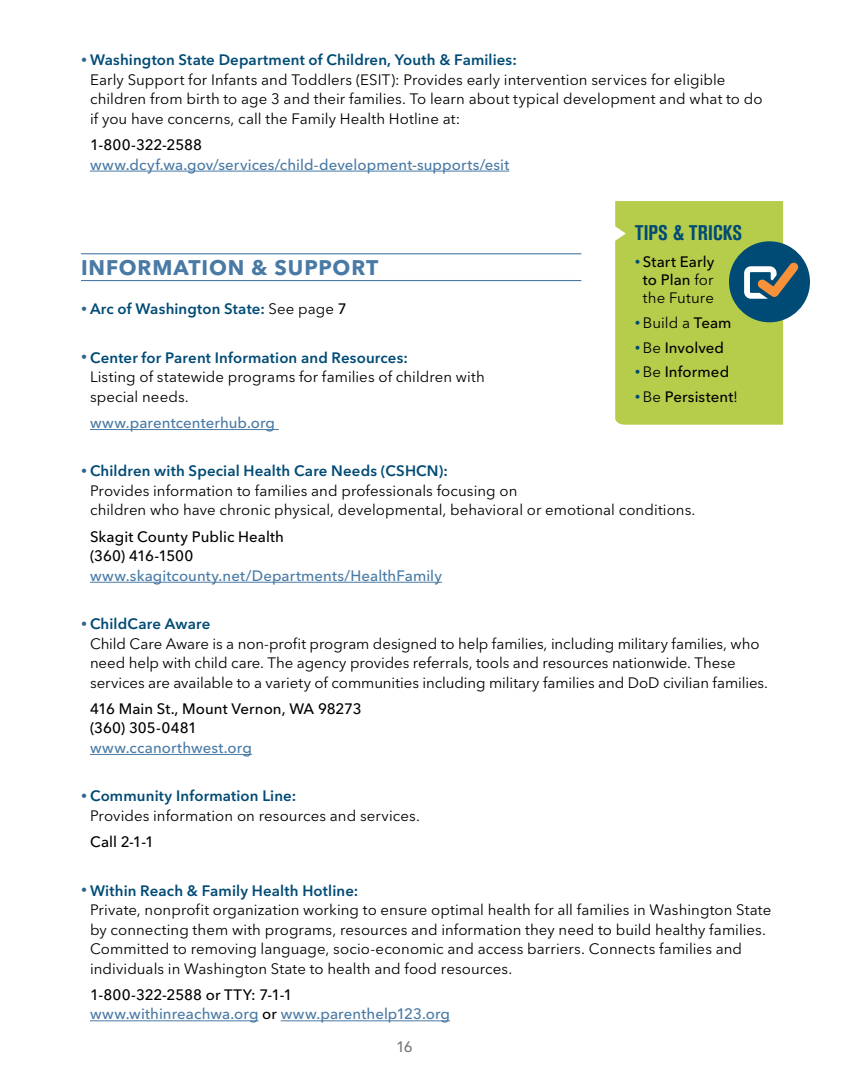
<style>
.page{position:relative;width:864px;height:1080px;background:#fff}
.page>*{position:absolute;margin:0;border:0;box-sizing:border-box;transform-origin:0 0}
.t1{font:700 21px "Avenir Next LT Pro";letter-spacing:.04em;color:#497aa5}
.t2{font:700 condensed 21px "Akzidenz Grotesk BE";letter-spacing:.01em;color:#004b75}
.t3{font:15px/19.5px "Avenir Next LT Pro";letter-spacing:.005em;color:#000}
.t4{font:500 15px/19.5px "Avenir Next LT Pro";letter-spacing:.005em;color:#497aa5}
.t5{font:500 15px/19.5px "Avenir Next LT Pro";letter-spacing:.005em;color:#000}
.t6{font:600 15px "Avenir Next LT Pro";letter-spacing:.01em;color:#004b75}
.t7{font:500 15px "Avenir Next LT Pro";color:#77787b}
.s1{font-weight:500;font-size:12px;color:#2f648b}
.s2{font-weight:600;color:#004b75}
.s3{font-family:"Akzidenz Grotesk BE";font-stretch:condensed;color:#004b75}
.s4{font-weight:400}
.s5{font-family:"Akzidenz Grotesk BE";font-weight:500;font-stretch:condensed;color:#004b75}
.s6{font-weight:500}
.s7{font-weight:400;color:#000}
.s8{font-weight:500;color:#000}
.s9{color:#000}
</style>
<div class="page">
<hr style="left:90px;top:171px;width:419px;height:1px;background:#497aa5">
<hr style="left:81px;top:253px;width:500px;height:1px;background:#497aa5">
<hr style="left:81px;top:280px;width:500px;height:1px;background:#497aa5">
<hr style="left:90px;top:429px;width:189px;height:1px;background:#497aa5">
<hr style="left:90px;top:582px;width:352px;height:1px;background:#497aa5">
<hr style="left:90px;top:754px;width:162px;height:1px;background:#497aa5">
<hr style="left:90px;top:1020px;width:169px;height:1px;background:#497aa5">
<hr style="left:281px;top:1020px;width:169px;height:1px;background:#497aa5">
<div style="left:615px;top:201px;width:168px;height:224px;background:#b6cc4b"></div>
<div style="left:729px;top:241px;width:81px;height:81px;background:#004b75;border-radius:50%"></div>
<svg style="left:744px;top:262px;width:55px;height:37px"></svg>
<p class="t3" style="left:90px;top:50px;width:674px;text-indent:-9px"><span class="s1">•</span> <span class="s2">Washington State Department of Children, Youth &amp; Families:<br></span>Early Support for Infants and Toddlers (ESIT): Provides early intervention services for eligible children from birth to age 3 and their families. To learn about typical development and what to do if you have concerns, call the Family Health Hotline at:</p>
<p class="t5" style="left:90px;top:135px;width:114px">1-800-322-2588</p>
<p class="t4" style="left:90px;top:155px;width:421px">www.dcyf.wa.gov/services/child-development-supports/esit</p>
<h1 class="t2" style="left:635px;top:221px;width:109px">TIPS &amp; TRICKS</h1>
<p class="t5" style="left:635px;top:253px;width:81px;line-height:18px;text-align:center"><span class="s3">•</span> Start Early to Plan <span class="s4">for the Future</span></p>
<p class="t3" style="left:635px;top:313px;width:98px"><span class="s5">•</span> Build a <span class="s6">Team</span></p>
<p class="t5" style="left:635px;top:338px;width:91px"><span class="s3">•</span> <span class="s4">Be</span> Involved</p>
<p class="t5" style="left:635px;top:362px;width:96px"><span class="s3">•</span> <span class="s4">Be</span> Informed</p>
<p class="t5" style="left:635px;top:387px;width:105px"><span class="s3">•</span> <span class="s4">Be</span> Persistent<span class="s4">!</span></p>
<h1 class="t1" style="left:81px;top:254px;width:299px">INFORMATION &amp; SUPPORT</h1>
<p class="t6" style="left:81px;top:300px;width:267px"><span class="s1">•</span> Arc of Washington State: <span class="s7">See page</span> <span class="s8">7</span></p>
<p class="t3" style="left:90px;top:348px;width:396px;text-indent:-9px"><span class="s1">•</span> <span class="s2">Center for Parent Information and Resources:<br></span>Listing of statewide programs for families of children with special needs.</p>
<p class="t4" style="left:90px;top:413px;width:187px">www.parentcenterhub.org</p>
<p class="t3" style="left:90px;top:462px;width:607px;text-indent:-9px"><span class="s1">•</span> <span class="s2">Children with Special Health Care Needs (CSHCN):<br></span>Provides information to families and professionals focusing on<br>children who have chronic physical, developmental, behavioral or emotional conditions.</p>
<p class="t5" style="left:90px;top:527px;width:196px">Skagit County Public Health (360) 416-1500</p>
<p class="t4" style="left:90px;top:566px;width:353px">www.skagitcounty.net/Departments/HealthFamily</p>
<p class="t3" style="left:90px;top:614px;width:680px;text-indent:-9px"><span class="s1">•</span> <span class="s2">ChildCare Aware<br></span>Child Care Aware is a non-profit program designed to help families, including military families, who need help with child care. The agency provides referrals, tools and resources nationwide. These services are available to a variety of communities including military families and DoD civilian families.</p>
<p class="t5" style="left:90px;top:699px;width:273px">416 Main St., Mount Vernon, WA 98273 (360) 305-0481</p>
<p class="t4" style="left:90px;top:738px;width:163px">www.ccanorthwest.org</p>
<p class="t3" style="left:90px;top:786px;width:332px;text-indent:-9px"><span class="s1">•</span> <span class="s2">Community Information Line:<br></span>Provides information on resources and services.</p>
<p class="t5" style="left:90px;top:832px;width:66px">Call 2-1-1</p>
<p class="t3" style="left:90px;top:881px;width:683px;text-indent:-9px"><span class="s1">•</span> <span class="s2">Within Reach &amp; Family Health Hotline:<br></span>Private, nonprofit organization working to ensure optimal health for all families in Washington State by connecting them with programs, resources and information they need to build healthy families.<br>Committed to removing language, socio-economic and access barriers. Connects families and individuals in Washington State to health and food resources.</p>
<p class="t4" style="left:90px;top:985px;width:362px"><span class="s9">1-800-322-2588 or TTY: 7-1-1 </span>www.withinreachwa.org <span class="s9">or</span> www.parenthelp123.org</p>
<p class="t7" style="left:396px;top:1038px;width:18px">16</p>
</div>
